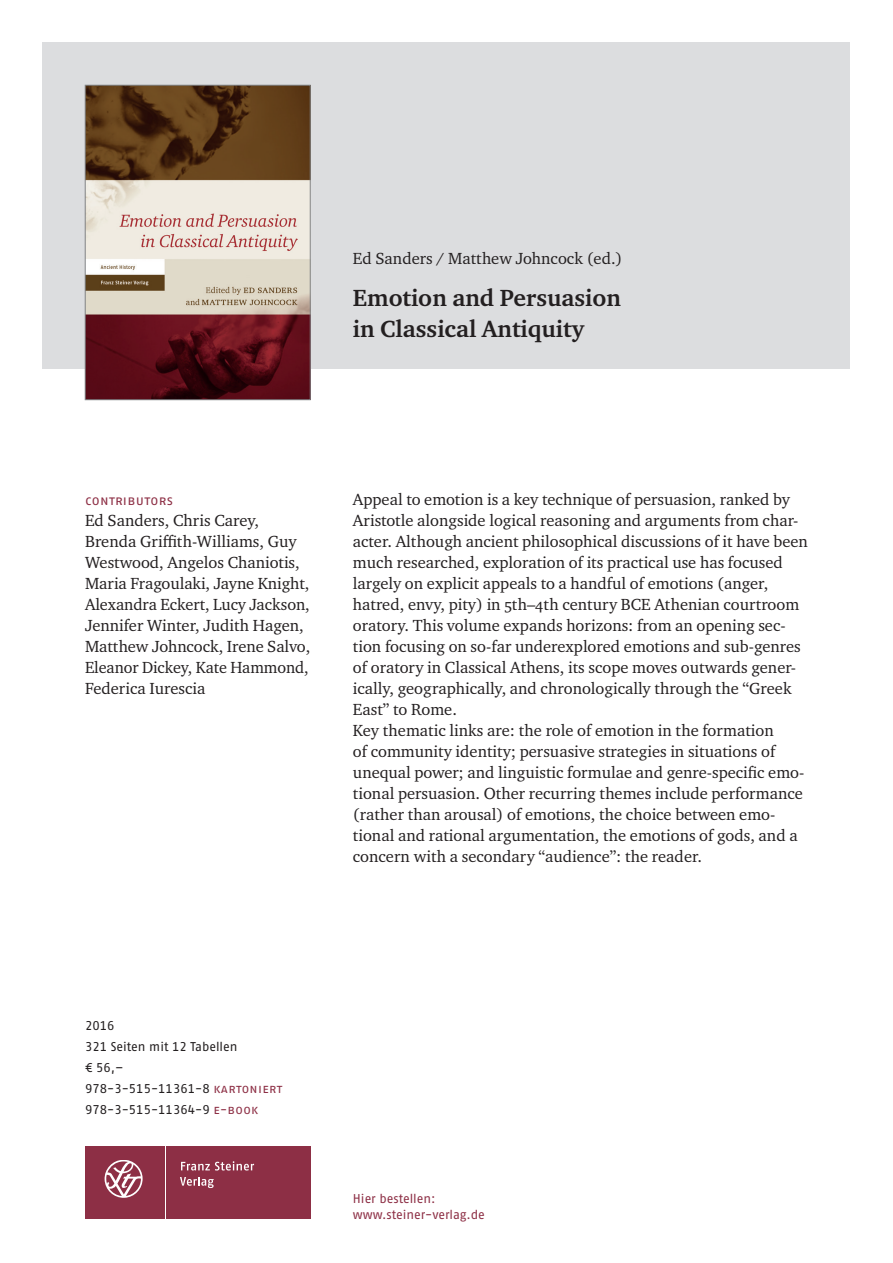
<style>
.page{position:relative;width:893px;height:1263px;background:#fff}
.page>*{position:absolute;margin:0;border:0;box-sizing:border-box;transform-origin:0 0}
.t1{font:700 24px/31.5px "Charter ITC Pro";color:#231f20}
.t2{font:16.5px/21px "Charter ITC Pro";color:#231f20}
.t3{font:13.5px "Fago Pro";letter-spacing:.025em;color:#8d2f45}
.t4{font:12.75px/21px "Fago Pro";color:#231f20}
.t5{font:12.75px/16.5px "Fago Pro";color:#8d2f45}
.s1{color:#8d2f45}
</style>
<div class="page">
<div style="left:43px;top:43px;width:807px;height:326px;background:#dcdddf"></div>
<div style="left:85px;top:1146px;width:79px;height:72px;background:#8d2f45"></div>
<div style="left:166px;top:1146px;width:144px;height:72px;background:#8d2f45"></div>
<svg style="left:181px;top:1161px;width:73px;height:9px"></svg>
<svg style="left:180px;top:1177px;width:34px;height:11px"></svg>
<svg style="left:105px;top:1160px;width:38px;height:38px"></svg>
<img style="left:87px;top:87px;width:221px;height:311px">
<div style="left:85px;top:85px;width:225px;height:315px;border:1px solid #808285"></div>
<p class="t2" style="left:353px;top:247px;width:271px">Ed Sanders / Matthew Johncock (ed.)</p>
<h1 class="t1" style="left:353px;top:282px;width:270px">Emotion and Persuasion in Classical Antiquity</h1>
<p class="t3" style="left:85px;top:492px;width:90px">contributors</p>
<p class="t2" style="left:85px;top:510px;width:227px">Ed Sanders, Chris Carey,<br>Brenda Griffith-Williams, Guy<br>Westwood, Angelos Chaniotis,<br>Maria Fragoulaki, Jayne Knight,<br>Alexandra Eckert, Lucy Jackson,<br>Jennifer Winter, Judith Hagen,<br>Matthew Johncock, Irene Salvo,<br>Eleanor Dickey, Kate Hammond,<br>Federica Iurescia</p>
<p class="t2" style="left:353px;top:489px;width:456px">Appeal to emotion is a key technique of persuasion, ranked by Aristotle alongside logical reasoning and arguments from char&shy;acter. Although ancient philosophical discussions of it have been much researched, exploration of its practical use has focused largely on explicit appeals to a handful of emotions (anger, hatred, envy, pity) in 5th–4th century BCE Athenian courtroom oratory. This volume expands horizons: from an opening sec&shy;tion focusing on so-far underexplored emotions and sub-genres of oratory in Classical Athens, its scope moves outwards gener&shy;ically, geographically, and chronologically through the “Greek East” to Rome.<br>Key thematic links are: the role of emotion in the formation<br>of community identity; persuasive strategies in situations of unequal power; and linguistic formulae and genre-specific emo&shy;tional persuasion. Other recurring themes include performance (rather than arousal) of emotions, the choice between emo&shy;tional and rational argumentation, the emotions of gods, and a concern with a secondary “audience”: the reader.</p>
<p class="t4" style="left:85px;top:1015px;width:199px">2016<br>321 Seiten mit 12 Tabellen<br>€ 56,–<br>978-3-515-11361-8 <span class="s1">kartoniert<br></span>978-3-515-11364-9 <span class="s1">e-book</span></p>
<p class="t5" style="left:353px;top:1190px;width:134px">Hier bestellen: www.steiner-verlag.de</p>
</div>
